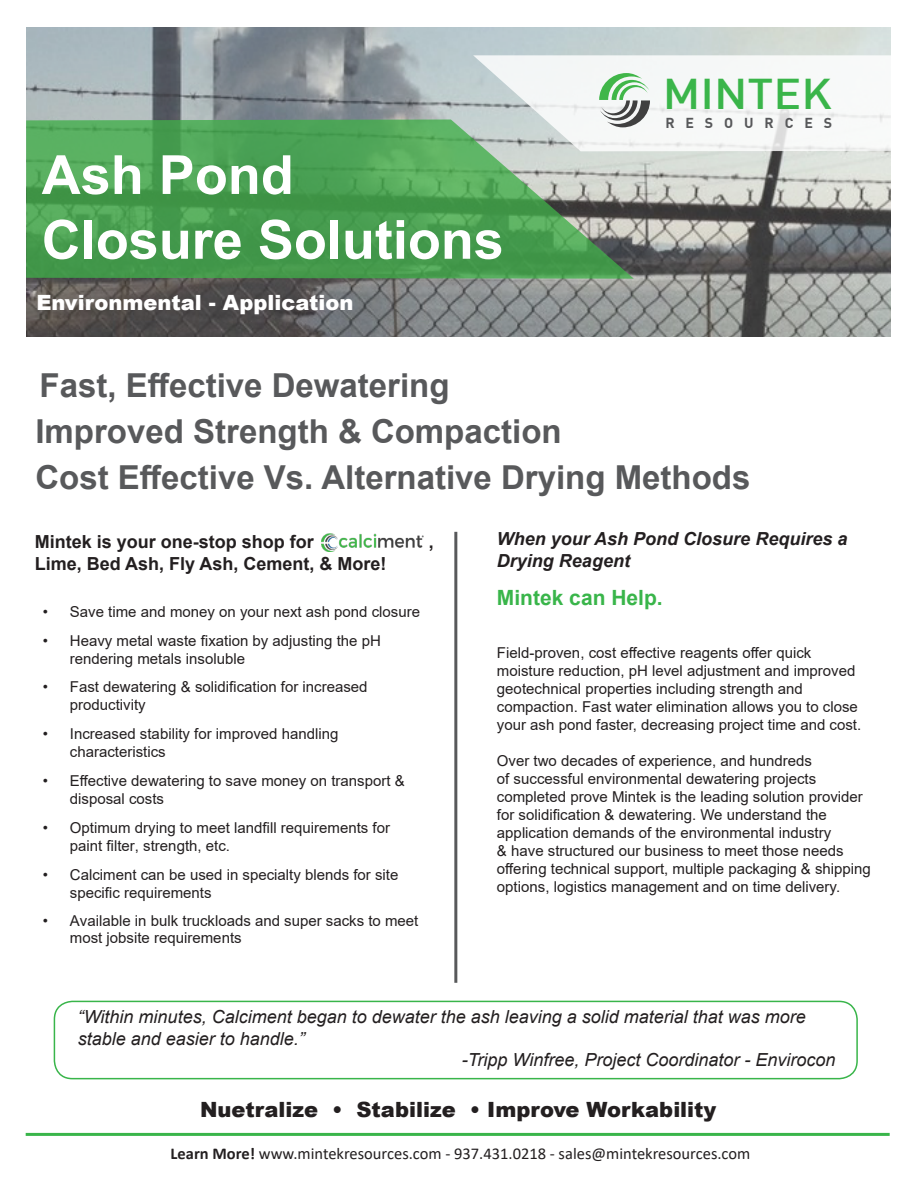
<style>
.page{position:relative;width:918px;height:1188px;background:#fff}
.page>*{position:absolute;margin:0;border:0;box-sizing:border-box;transform-origin:0 0}
.t1{font:700 54px "Arial";color:#fff}
.t2{font:500 42.15px "DIN Offc";color:#3ab54a;scale:1.1 1}
.t3{font:700 33px "Arial";color:#58595b}
.t4{font:900 21px "Arial";color:#231f20}
.t5{font:900 21px "Arial";color:#fff}
.t6{font:700 21px "Arial";color:#39b54a}
.t7{font:italic 18px/21.6px "Arial";color:#231f20}
.Paragraph_Style_1{font:700 18px "Arial";color:#231f20}
.t8{font:italic 700 18px/21.6px "Arial";color:#231f20}
.t9{font:16.5px "Calibri";color:#231f20}
.t10{font:15px/18px "Arial";color:#231f20}
.t11{font:700 14.1px "DIN Offc";letter-spacing:.77em;color:#57585a}
.s1{font-weight:700}
</style>
<div class="page">
<img style="left:27px;top:27px;width:864px;height:310px">
<svg style="left:26px;top:120px;width:608px;height:159px;background:#55a15b"></svg>
<hr style="left:26px;top:1133px;width:864px;height:3px;background:#39b54a">
<hr style="left:454px;top:532px;width:3px;height:451px;background:#58595b">
<div style="left:54px;top:1001px;width:804px;height:78px;border:2px solid #39b54a;border-radius:18px"></div>
<img style="left:322px;top:533px;width:102px;height:18px">
<svg style="left:473px;top:55px;width:418px;height:96px"></svg>
<p class="t1" style="left:42px;top:137px;width:254px">Ash Pond</p>
<p class="t1" style="left:42px;top:202px;width:464px">Closure Solutions</p>
<p class="t5" style="left:36px;top:287px;width:319px">Environmental - Application</p>
<p class="t2" style="left:663px;top:67px;width:155px">MINTEK</p>
<p class="t11" style="left:665px;top:114px;width:168px">RESOURCES</p>
<p class="t3" style="left:40px;top:362px;width:411px">Fast, Effective Dewatering</p>
<p class="t3" style="left:35px;top:408px;width:528px">Improved Strength &amp; Compaction</p>
<p class="t3" style="left:35px;top:454px;width:716px">Cost Effective Vs. Alternative Drying Methods</p>
<p class="Paragraph_Style_1" style="left:35px;top:529px;width:281px">Mintek is your one-stop shop for</p>
<p class="Paragraph_Style_1" style="left:429px;top:529px;width:7px">,</p>
<p class="Paragraph_Style_1" style="left:35px;top:551px;width:353px">Lime, Bed Ash, Fly Ash, Cement, &amp; More!</p>
<p class="t10" style="left:43px;top:602px;width:379px">• Save time and money on your next ash pond closure</p>
<p class="t10" style="left:70px;top:631px;width:312px;text-indent:-27px">• Heavy metal waste fixation by adjusting the pH rendering metals insoluble</p>
<p class="t10" style="left:70px;top:678px;width:299px;text-indent:-27px">• Fast dewatering &amp; solidification for increased productivity</p>
<p class="t10" style="left:70px;top:725px;width:270px;text-indent:-27px">• Increased stability for improved handling characteristics</p>
<p class="t10" style="left:70px;top:772px;width:336px;text-indent:-27px">• Effective dewatering to save money on transport &amp; disposal costs</p>
<p class="t10" style="left:70px;top:818px;width:322px;text-indent:-27px">• Optimum drying to meet landfill requirements for paint filter, strength, etc.</p>
<p class="t10" style="left:70px;top:865px;width:330px;text-indent:-27px">• Calciment can be used in specialty blends for site specific requirements</p>
<p class="t10" style="left:70px;top:912px;width:350px;line-height:17.1px;text-indent:-27px">• Available in bulk truckloads and super sacks to meet most jobsite requirements</p>
<p class="t8" style="left:497px;top:528px;width:352px">When your Ash Pond Closure Requires a<br>Drying Reagent</p>
<p class="t6" style="left:497px;top:583px;width:167px">Mintek can Help.</p>
<p class="t10" style="left:497px;top:644px;width:366px">Field-proven, cost effective reagents offer quick moisture reduction, pH level adjustment and improved geotechnical properties including strength and compaction. Fast water elimination allows you to close your ash pond faster, decreasing project time and cost.</p>
<p class="t10" style="left:497px;top:752px;width:376px">Over two decades of experience, and hundreds<br>of successful environmental dewatering projects completed prove Mintek is the leading solution provider for solidification &amp; dewatering. We understand the application demands of the environmental industry<br>&amp; have structured our business to meet those needs offering technical support, multiple packaging &amp; shipping options, logistics management and on time delivery.</p>
<p class="t7" style="left:78px;top:1006px;width:730px">“Within minutes, Calciment began to dewater the ash leaving a solid material that was more stable and easier to handle.”</p>
<p class="t7" style="left:462px;top:1049px;width:375px">-Tripp Winfree, Project Coordinator - Envirocon</p>
<p class="t4" style="left:200px;top:1094px;width:518px">Nuetralize • Stabilize • Improve Workability</p>
<p class="t9" style="left:171px;top:1142px;width:581px"><span class="s1">Learn More!</span> www.mintekresources.com - 937.431.0218 - sales@mintekresources.com</p>
</div>
